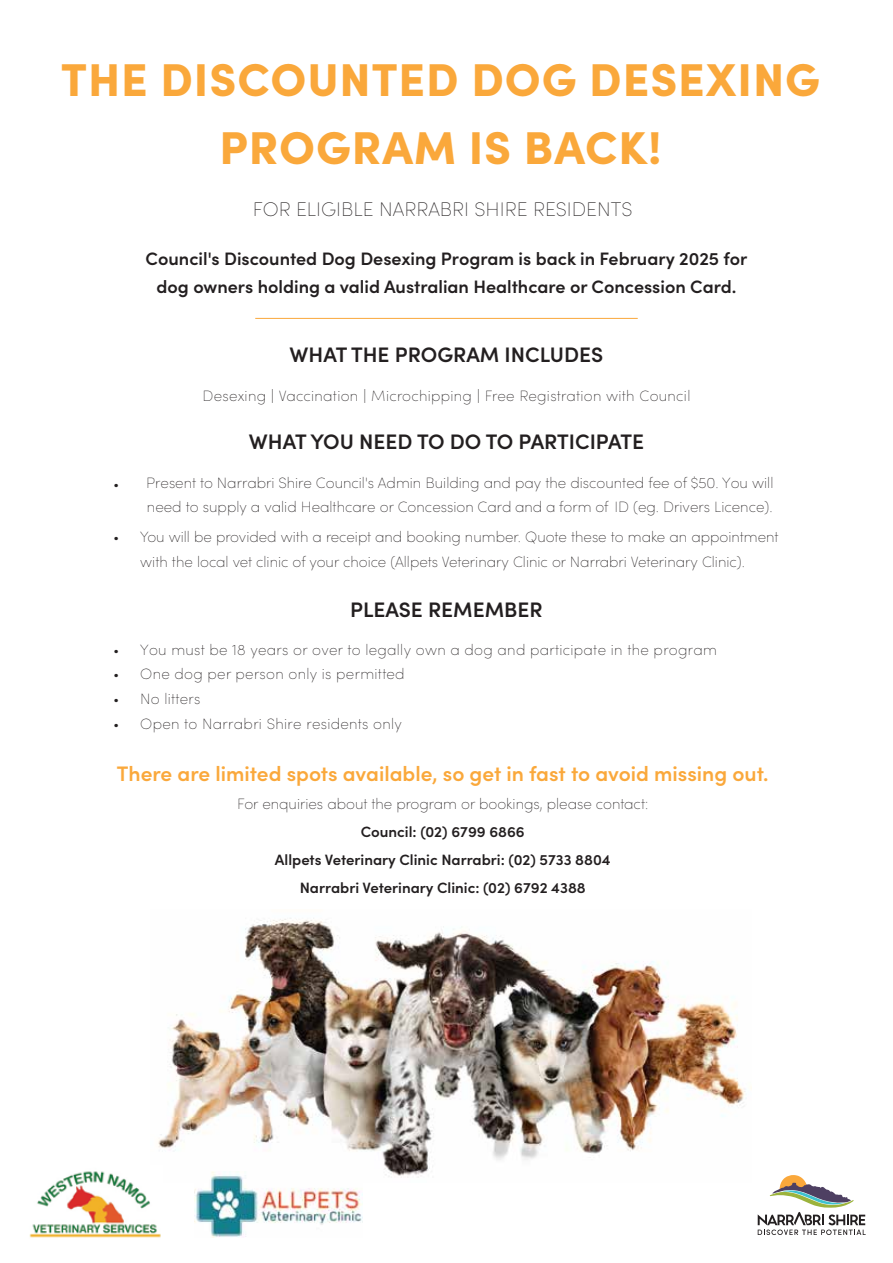
<style>
.page{position:relative;width:893px;height:1263px;background:#fff}
.page>*{position:absolute;margin:0;border:0;box-sizing:border-box;transform-origin:0 0}
.t1{font:900 46.05px/68.1px "Sofia Pro";letter-spacing:.02em;color:#faa83b;text-align:center}
.t2{font:600 21px "Sofia Pro";color:#231f20}
.t3{font:600 21px "Sofia Pro";color:#faa83b}
.t4{font:200 19.8px "Sofia Pro";color:#231f20}
.t5{font:600 18px/27.6px "Sofia Pro";color:#231f20;text-align:center}
.t6{font:200 15px/24.6px "Sofia Pro";color:#231f20;text-align:right}
.t7{font:200 15px "Sofia Pro";letter-spacing:.02em;color:#231f20}
.t8{font:600 15px/28px "Sofia Pro";color:#231f20;text-align:center}
</style>
<div class="page">
<img style="left:158px;top:918px;width:594px;height:260px">
<hr style="left:255px;top:318px;width:383px;height:1px;background:#faa83b">
<svg style="left:758px;top:1175px;width:108px;height:60px"></svg>
<img style="left:29px;top:1166px;width:133px;height:72px">
<img style="left:195px;top:1171px;width:167px;height:66px">
<h1 class="t1" style="left:61px;top:42px;width:760px">THE DISCOUNTED DOG DESEXING<br>PROGRAM IS BACK!</h1>
<h3 class="t4" style="left:253px;top:195px;width:381px">FOR ELIGIBLE NARRABRI SHIRE RESIDENTS</h3>
<p class="t5" style="left:146px;top:244px;width:603px">Council's Discounted Dog Desexing Program is back in February 2025 for dog owners holding a valid Australian Healthcare or Concession Card.</p>
<h2 class="t2" style="left:290px;top:339px;width:315px">WHAT THE PROGRAM INCLUDES</h2>
<p class="t7" style="left:203px;top:385px;width:489px">Desexing | Vaccination | Microchipping | Free Registration with Council</p>
<h2 class="t2" style="left:249px;top:426px;width:397px">WHAT YOU NEED TO DO TO PARTICIPATE</h2>
<p class="t6" style="left:113px;top:469px;width:662px">• Present to Narrabri Shire Council's Admin Building and pay the discounted fee of $50. You will need to supply a valid Healthcare or Concession Card and a form of ID (eg. Drivers Licence).</p>
<p class="t6" style="left:113px;top:524px;width:667px;text-align:center">• You will be provided with a receipt and booking number. Quote these to make an appointment with the local vet clinic of your choice (Allpets Veterinary Clinic or Narrabri Veterinary Clinic).</p>
<h2 class="t2" style="left:350px;top:593px;width:194px">PLEASE REMEMBER</h2>
<p class="t7" style="left:113px;top:639px;width:605px">• You must be 18 years or over to legally own a dog and participate in the program</p>
<p class="t7" style="left:113px;top:663px;width:293px">• One dog per person only is permitted</p>
<p class="t7" style="left:113px;top:688px;width:89px">• No litters</p>
<p class="t7" style="left:113px;top:713px;width:290px">• Open to Narrabri Shire residents only</p>
<h2 class="t3" style="left:117px;top:758px;width:653px">There are limited spots available, so get in fast to avoid missing out.</h2>
<p class="t6" style="left:237px;top:790px;width:413px">For enquiries about the program or bookings, please contact:</p>
<p class="t8" style="left:275px;top:816px;width:337px">Council: (02) 6799 6866<br>Allpets Veterinary Clinic Narrabri: (02) 5733 8804<br>Narrabri Veterinary Clinic: (02) 6792 4388</p>
</div>
